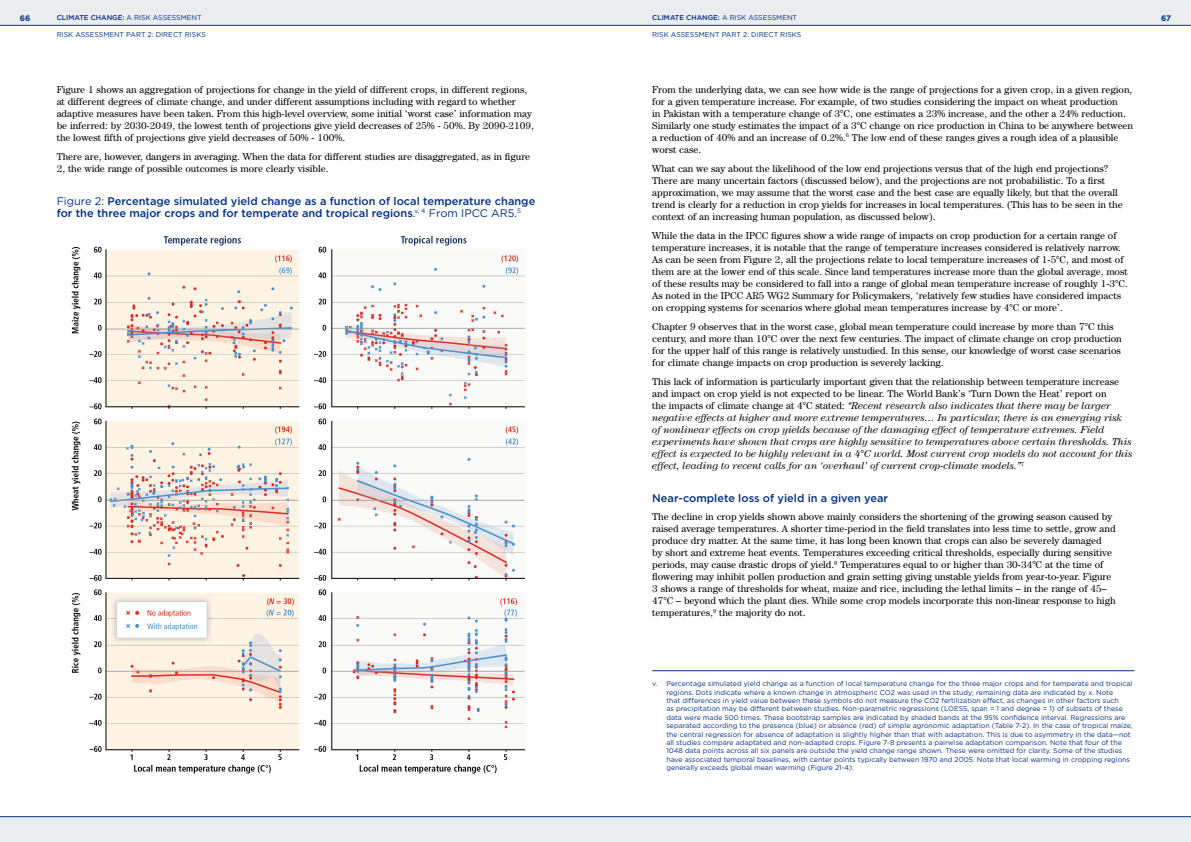
<style>
.page{position:relative;width:1191px;height:842px;background:#fff}
.page>*{position:absolute;margin:0;border:0;box-sizing:border-box;transform-origin:0 0}
.t1{font:500 11px/12px "Gotham HTF";color:#002f87}
.t2{font:10px/12px "Century IT Cby BT";color:#000}
.t3{font:italic 10px/12px "Century IT Cby BT";color:#000}
.t4{font:700 8px "Gotham HTF";color:#002f87}
.t5{font:7px/8.4px "Gotham HTF";color:#002f87}
.s1{font-weight:500}
.s2{font-weight:400}
.s3{font-style:normal}
</style>
<div class="page">
<div style="left:0;top:0;width:1191px;height:25px;background:#ebecf0"></div>
<div style="left:0;top:817px;width:1191px;height:25px;background:#ebecf0"></div>
<hr style="left:0;top:25px;width:1191px;height:1px;background:#283583">
<hr style="left:0;top:816px;width:1191px;height:1px;background:#002f87">
<img style="left:71px;top:236px;width:453px;height:538px">
<hr style="left:652px;top:670px;width:482px;height:1px;background:#002f87">
<p class="t4" style="left:20px;top:13px;width:12px">66</p>
<p class="t5" style="left:652px;top:13px;width:146px"><span class="s1">CLIMATE CHANGE:</span> A RISK ASSESSMENT</p>
<p class="t4" style="left:1161px;top:13px;width:12px">67</p>
<p class="t5" style="left:652px;top:31px;width:151px">RISK ASSESSMENT PART 2: DIRECT RISKS</p>
<p class="t5" style="left:57px;top:13px;width:146px"><span class="s1">CLIMATE CHANGE:</span> A RISK ASSESSMENT</p>
<p class="t5" style="left:57px;top:31px;width:151px">RISK ASSESSMENT PART 2: DIRECT RISKS</p>
<p class="t2" style="left:57px;top:83px;width:479px">Figure 1 shows an aggregation of projections for change in the yield of different crops, in different regions, at different degrees of climate change, and under different assumptions including with regard to whether adaptive measures have been taken. From this high-level overview, some initial ‘worst case’ information may be inferred: by 2030-2049, the lowest tenth of projections give yield decreases of 25% - 50%. By 2090-2109, the lowest fifth of projections give yield decreases of 50% - 100%.</p>
<p class="t2" style="left:57px;top:150px;width:475px">There are, however, dangers in averaging. When the data for different studies are disaggregated, as in figure<br>2, the wide range of possible outcomes is more clearly visible.</p>
<p class="t1" style="left:57px;top:195px;width:480px"><span class="s2">Figure 2:</span> Percentage simulated yield change as a function of local temperature change for the three major crops and for temperate and tropical regions<span class="s2">.</span><sup>v,</sup> <sup>4</sup> <span class="s2">From IPCC AR5.</span><sup>5</sup></p>
<p class="t2" style="left:652px;top:83px;width:482px">From the underlying data, we can see how wide is the range of projections for a given crop, in a given region, for a given temperature increase. For example, of two studies considering the impact on wheat production<br>in Pakistan with a temperature change of 3°C, one estimates a 23% increase, and the other a 24% reduction.<br>Similarly one study estimates the impact of a 3°C change on rice production in China to be anywhere between a reduction of 40% and an increase of 0.2%.<sup>6</sup> The low end of these ranges gives a rough idea of a plausible worst case.</p>
<p class="t2" style="left:652px;top:162px;width:472px">What can we say about the likelihood of the low end projections versus that of the high end projections?<br>There are many uncertain factors (discussed below), and the projections are not probabilistic. To a first approximation, we may assume that the worst case and the best case are equally likely, but that the overall trend is clearly for a reduction in crop yields for increases in local temperatures. (This has to be seen in the context of an increasing human population, as discussed below).</p>
<p class="t2" style="left:652px;top:229px;width:477px">While the data in the IPCC figures show a wide range of impacts on crop production for a certain range of temperature increases, it is notable that the range of temperature increases considered is relatively narrow.<br>As can be seen from Figure 2, all the projections relate to local temperature increases of 1-5°C, and most of them are at the lower end of this scale. Since land temperatures increase more than the global average, most of these results may be considered to fall into a range of global mean temperature increase of roughly 1-3°C.<br>As noted in the IPCC AR5 WG2 Summary for Policymakers, ‘relatively few studies have considered impacts on cropping systems for scenarios where global mean temperatures increase by 4°C or more’.</p>
<p class="t2" style="left:652px;top:320px;width:471px">Chapter 9 observes that in the worst case, global mean temperature could increase by more than 7°C this century, and more than 10°C over the next few centuries. The impact of climate change on crop production for the upper half of this range is relatively unstudied. In this sense, our knowledge of worst case scenarios for climate change impacts on crop production is severely lacking.</p>
<p class="t3" style="left:652px;top:375px;width:482px"><span class="s3">This lack of information is particularly important given that the relationship between temperature increase and impact on crop yield is not expected to be linear. The World Bank’s ‘Turn Down the Heat’ report on<br>the impacts of climate change at 4°C stated:</span> “Recent research also indicates that there may be larger negative effects at higher and more extreme temperatures… In particular, there is an emerging risk of nonlinear effects on crop yields because of the damaging effect of temperature extremes. Field experiments have shown that crops are highly sensitive to temperatures above certain thresholds. This effect is expected to be highly relevant in a 4°C world. Most current crop models do not account for this effect, leading to recent calls for an ‘overhaul’ of current crop-climate models.”<sup>7</sup></p>
<p class="t1" style="left:652px;top:492px;width:237px">Near-complete loss of yield in a given year</p>
<p class="t2" style="left:652px;top:510px;width:465px">The decline in crop yields shown above mainly considers the shortening of the growing season caused by raised average temperatures. A shorter time-period in the field translates into less time to settle, grow and produce dry matter. At the same time, it has long been known that crops can also be severely damaged<br>by short and extreme heat events. Temperatures exceeding critical thresholds, especially during sensitive periods, may cause drastic drops of yield.<sup>8</sup> Temperatures equal to or higher than 30-34°C at the time of flowering may inhibit pollen production and grain setting giving unstable yields from year-to-year. Figure 3 shows a range of thresholds for wheat, maize and rice, including the lethal limits – in the range of 45– 47°C – beyond which the plant dies. While some crop models incorporate this non-linear response to high temperatures,<sup>9</sup> the majority do not.</p>
<p class="t5" style="left:666px;top:679px;width:468px;text-indent:-14px">v. Percentage simulated yield change as a function of local temperature change for the three major crops and for temperate and tropical regions. Dots indicate where a known change in atmospheric CO2 was used in the study; remaining data are indicated by x. Note<br>that differences in yield value between these symbols do not measure the CO2 fertilization effect, as changes in other factors such<br>as precipitation may be different between studies. Non-parametric regressions (LOESS, span = 1 and degree = 1) of subsets of these data were made 500 times. These bootstrap samples are indicated by shaded bands at the 95% confidence interval. Regressions are separated according to the presence (blue) or absence (red) of simple agronomic adaptation (Table 7-2). In the case of tropical maize, the central regression for absence of adaptation is slightly higher than that with adaptation. This is due to asymmetry in the data—not all studies compare adaptated and non-adapted crops. Figure 7-8 presents a pairwise adaptation comparison. Note that four of the 1048 data points across all six panels are outside the yield change range shown. These were omitted for clarity. Some of the studies have associated temporal baselines, with center points typically between 1970 and 2005. Note that local warming in cropping regions generally exceeds global mean warming (Figure 21-4).</p>
</div>
